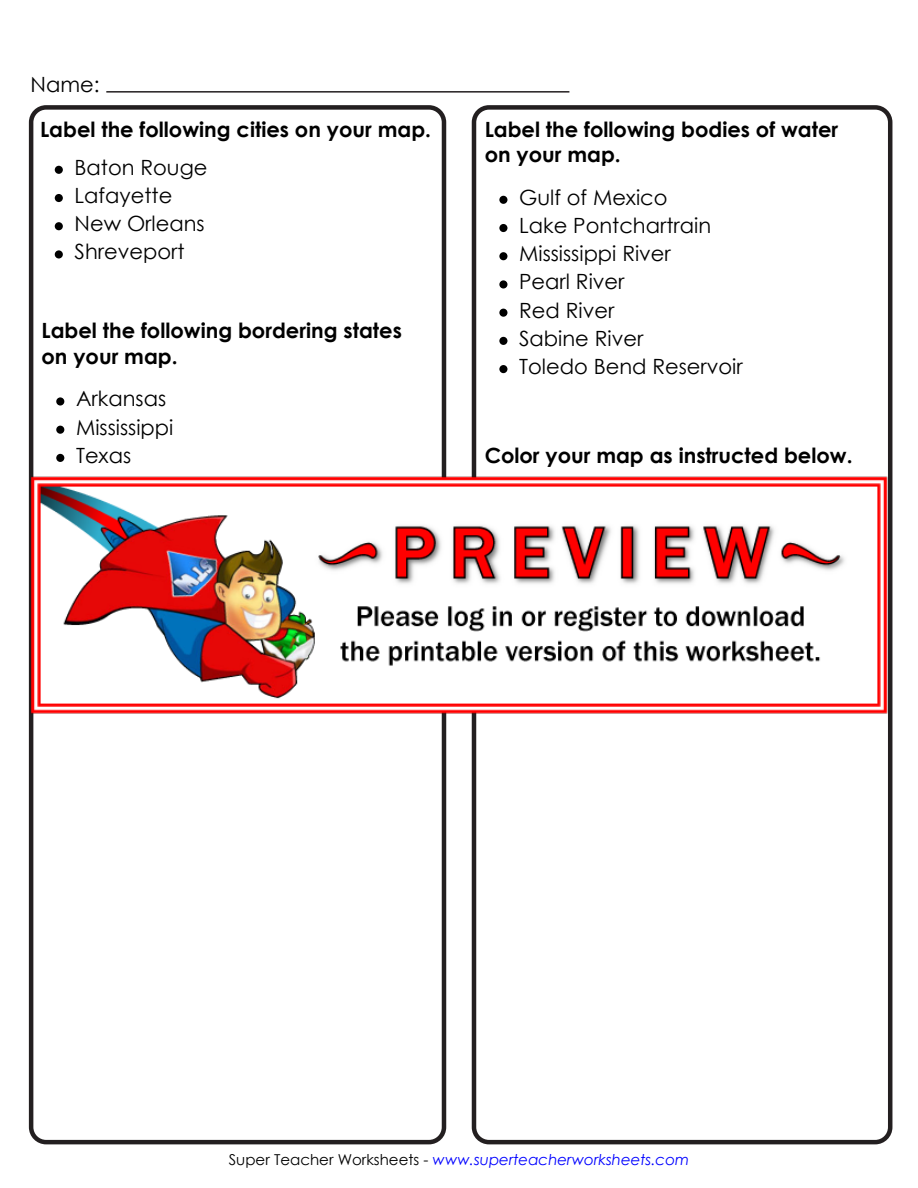
<style>
.page{position:relative;width:918px;height:1188px;background:#fff}
.page>*{position:absolute;margin:0;border:0;box-sizing:border-box;transform-origin:0 0}
.t1{font:21px/28.2px "Century Gothic 2";color:#000}
.t2{font:700 21px/25.2px "Century Gothic 2";color:#000}
.t3{font:italic 15px "Century Gothic 2";color:#00f}
.s1{font-style:normal;color:#000}
</style>
<div class="page">
<hr style="left:106px;top:91px;width:463px;height:2px;background:#231f20">
<div style="left:499px;top:196px;width:8px;height:8px;background:#000;border-radius:50%"></div>
<div style="left:499px;top:224px;width:8px;height:8px;background:#000;border-radius:50%"></div>
<div style="left:499px;top:252px;width:8px;height:8px;background:#000;border-radius:50%"></div>
<div style="left:499px;top:280px;width:8px;height:9px;background:#000;border-radius:50%"></div>
<div style="left:499px;top:309px;width:8px;height:8px;background:#000;border-radius:50%"></div>
<div style="left:499px;top:337px;width:8px;height:8px;background:#000;border-radius:50%"></div>
<div style="left:499px;top:365px;width:8px;height:8px;background:#000;border-radius:50%"></div>
<div style="left:472px;top:105px;width:420px;height:1039px;border:4px solid #231f20;border-radius:15px"></div>
<div style="left:55px;top:166px;width:8px;height:8px;background:#000;border-radius:50%"></div>
<div style="left:55px;top:194px;width:8px;height:8px;background:#000;border-radius:50%"></div>
<div style="left:55px;top:222px;width:8px;height:8px;background:#000;border-radius:50%"></div>
<div style="left:55px;top:250px;width:8px;height:9px;background:#000;border-radius:50%"></div>
<div style="left:56px;top:397px;width:8px;height:9px;background:#000;border-radius:50%"></div>
<div style="left:56px;top:426px;width:8px;height:8px;background:#000;border-radius:50%"></div>
<div style="left:56px;top:454px;width:8px;height:8px;background:#000;border-radius:50%"></div>
<div style="left:29px;top:105px;width:417px;height:1039px;border:4px solid #231f20;border-radius:15px"></div>
<img style="left:28px;top:471px;width:865px;height:246px">
<p class="t1" style="left:31px;top:69px;width:71px">Name:</p>
<p class="t2" style="left:40px;top:116px;width:393px">Label the following cities on your map.</p>
<p class="t1" style="left:75px;top:153px;width:134px">Baton Rouge<br>Lafayette<br>New Orleans<br>Shreveport</p>
<p class="t2" style="left:42px;top:317px;width:362px">Label the following bordering states on your map.</p>
<p class="t1" style="left:76px;top:384px;width:99px">Arkansas<br>Mississippi<br>Texas</p>
<p class="t2" style="left:485px;top:116px;width:355px">Label the following bodies of water on your map.</p>
<p class="t1" style="left:519px;top:183px;width:225px">Gulf of Mexico<br>Lake Pontchartrain<br>Mississippi River<br>Pearl River<br>Red River<br>Sabine River<br>Toledo Bend Reservoir</p>
<p class="t2" style="left:485px;top:442px;width:369px">Color your map as instructed below.</p>
<p class="t3" style="left:229px;top:1149px;width:462px"><span class="s1">Super Teacher Worksheets -</span> www.superteacherworksheets.com</p>
</div>
